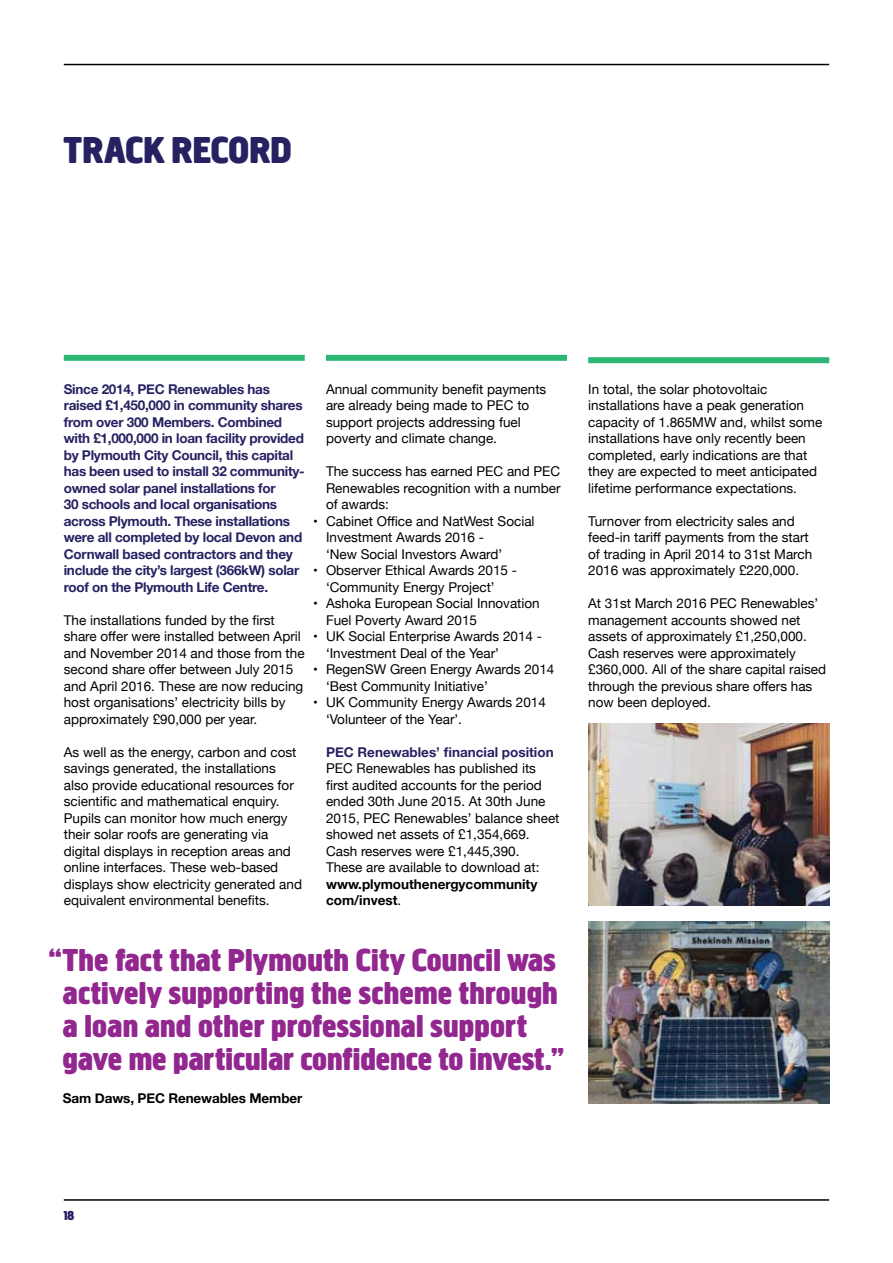
<style>
.page{position:relative;width:893px;height:1263px;background:#fff}
.page>*{position:absolute;margin:0;border:0;box-sizing:border-box;transform-origin:0 0}
.t1{font:700 39px "Creighton";letter-spacing:.025em;color:#262262}
.t2{font:700 33px/33px "Creighton";letter-spacing:.025em;color:#92278f}
.t3{font:13.5px/16.5px "Helvetica Neue";color:#000}
.t4{font:700 13.5px/16.5px "Helvetica Neue";letter-spacing:-.02em;color:#262262}
.t5{font:700 13.5px/16.5px "Helvetica Neue";color:#000}
.t6{font:700 13.5px "Helvetica Neue";color:#262262}
.t7{font:700 13.5px "Creighton";color:#262262}
.s1{font-weight:400}
</style>
<div class="page">
<hr style="left:64px;top:64px;width:765px;height:1px;background:#000">
<hr style="left:64px;top:1199px;width:765px;height:2px;background:#000">
<div style="left:64px;top:355px;width:241px;height:6px;background:#2bb673"></div>
<div style="left:326px;top:355px;width:241px;height:6px;background:#2bb673"></div>
<div style="left:588px;top:357px;width:241px;height:6px;background:#2bb673"></div>
<img style="left:588px;top:724px;width:241px;height:181px">
<img style="left:588px;top:922px;width:241px;height:181px">
<h1 class="t1" style="left:64px;top:127px;width:229px">TRACK RECORD</h1>
<p class="t4" style="left:64px;top:381px;width:242px">Since 2014, PEC Renewables has raised £1,450,000 in community shares from over 300 Members. Combined with £1,000,000 in loan facility provided by Plymouth City Council, this capital has been used to install 32 community&shy;owned solar panel installations for<br>30 schools and local organisations across Plymouth. These installations were all completed by local Devon and Cornwall based contractors and they include the city’s largest (366kW) solar roof on the Plymouth Life Centre.</p>
<p class="t3" style="left:64px;top:612px;width:242px">The installations funded by the first share offer were installed between April and November 2014 and those from the second share offer between July 2015 and April 2016. These are now reducing host organisations’ electricity bills by approximately £90,000 per year.</p>
<p class="t3" style="left:64px;top:744px;width:240px">As well as the energy, carbon and cost savings generated, the installations also provide educational resources for scientific and mathematical enquiry.<br>Pupils can monitor how much energy their solar roofs are generating via digital displays in reception areas and online interfaces. These web-based displays show electricity generated and equivalent environmental benefits.</p>
<p class="t3" style="left:326px;top:381px;width:222px">Annual community benefit payments are already being made to PEC to support projects addressing fuel poverty and climate change.</p>
<p class="t3" style="left:326px;top:464px;width:236px;text-align:justify">The success has earned PEC and PEC Renewables recognition with a number of awards:</p>
<p class="t3" style="left:326px;top:513px;width:210px;text-indent:-13px">• Cabinet Office and NatWest Social<br>Investment Awards 2016 -<br>‘New Social Investors Award’</p>
<p class="t3" style="left:326px;top:563px;width:193px;text-indent:-13px">• Observer Ethical Awards 2015 - ‘Community Energy Project’</p>
<p class="t3" style="left:326px;top:596px;width:215px;text-indent:-13px">• Ashoka European Social Innovation<br>Fuel Poverty Award 2015</p>
<p class="t3" style="left:326px;top:629px;width:218px;text-indent:-13px">• UK Social Enterprise Awards 2014 - ‘Investment Deal of the Year’</p>
<p class="t3" style="left:326px;top:662px;width:230px;text-indent:-13px">• RegenSW Green Energy Awards 2014 ‘Best Community Initiative’</p>
<p class="t3" style="left:326px;top:695px;width:221px;text-indent:-13px">• UK Community Energy Awards 2014 ‘Volunteer of the Year’.</p>
<p class="t6" style="left:326px;top:741px;width:229px">PEC Renewables’ financial position</p>
<p class="t3" style="left:326px;top:761px;width:235px">PEC Renewables has published its first audited accounts for the period ended 30th June 2015. At 30th June 2015, PEC Renewables’ balance sheet showed net assets of £1,354,669.<br>Cash reserves were £1,445,390.<br>These are available to download at:</p>
<p class="t5" style="left:326px;top:876px;width:213px">www.plymouthenergycommunity com/invest<span class="s1">.</span></p>
<h2 class="t2" style="left:63px;top:944px;width:503px;text-indent:-14px">“The fact that Plymouth City Council was actively supporting the scheme through a loan and other professional support gave me particular confidence to invest.”</h2>
<p class="t5" style="left:63px;top:1091px;width:241px">Sam Daws, PEC Renewables Member</p>
<p class="t3" style="left:588px;top:381px;width:236px">In total, the solar photovoltaic installations have a peak generation capacity of 1.865MW and, whilst some installations have only recently been completed, early indications are that they are expected to meet anticipated lifetime performance expectations.</p>
<p class="t3" style="left:588px;top:513px;width:226px">Turnover from electricity sales and feed-in tariff payments from the start of trading in April 2014 to 31st March 2016 was approximately £220,000.</p>
<p class="t3" style="left:588px;top:596px;width:239px">At 31st March 2016 PEC Renewables’ management accounts showed net assets of approximately £1,250,000.<br>Cash reserves were approximately £360,000. All of the share capital raised through the previous share offers has now been deployed.</p>
<p class="t7" style="left:64px;top:1208px;width:12px">18</p>
</div>
